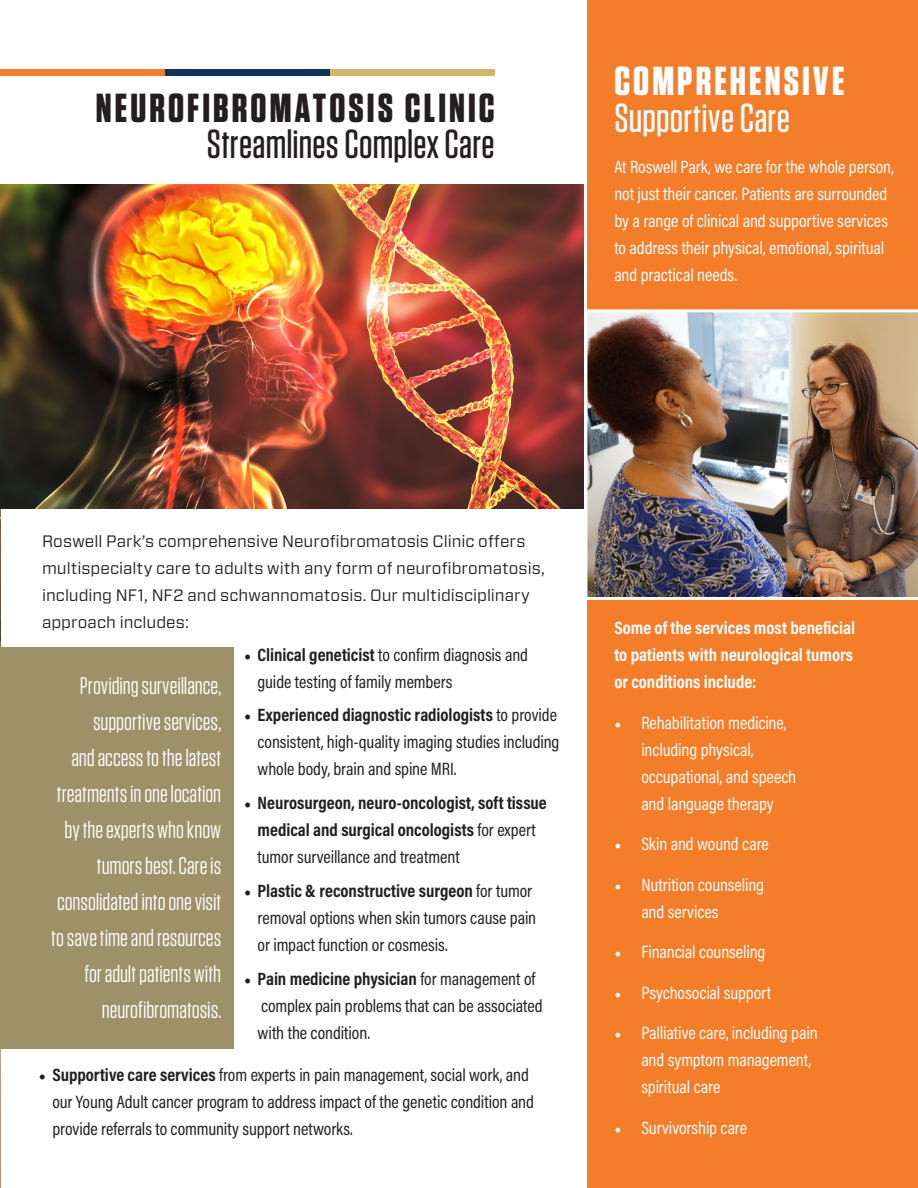
<style>
.page{position:relative;width:918px;height:1188px;background:#fff}
.page>*{position:absolute;margin:0;border:0;box-sizing:border-box;transform-origin:0 0}
.t1{font:700 40.5px/36px "Tungsten";letter-spacing:.075em;color:#231f20;text-align:right}
.t2{font:500 40.5px/37.5px "Tungsten";letter-spacing:.005em;color:#fff}
.t3{font:24px/36px "Tungsten";color:#fff;text-align:right}
.t4{font:18px/27px "Acumin Pro Cond";letter-spacing:-.005em;color:#231f20}
.t5{font:18px/27px "Acumin Pro Cond";letter-spacing:-.005em;color:#fff}
.t6{font:700 18px/27px "Acumin Pro Cond";color:#231f20}
.t7{font:700 18px/27px "Acumin Pro Cond";color:#fff;text-align:justify}
.t8{font:16.5px/27px "Forza";color:#231f20}
.s1{font-weight:500}
.s2{font-weight:700}
.s3{font-family:"Minion Pro";font-weight:700}
.s4{font-family:"Minion Pro"}
.s5{font-weight:400}
</style>
<div class="page">
<div style="left:587px;top:0;width:331px;height:1188px;background:#f47d2a"></div>
<img style="left:0;top:1049px;width:1px;height:139px">
<img style="left:0;top:338px;width:1px;height:309px">
<img style="left:587px;top:309px;width:331px;height:291px">
<div style="left:0;top:647px;width:233px;height:402px;background:#9e916a"></div>
<img style="left:1px;top:185px;width:583px;height:323px">
<div style="left:0;top:70px;width:165px;height:6px;background:#f47d2a"></div>
<div style="left:165px;top:70px;width:165px;height:6px;background:#12335a"></div>
<div style="left:330px;top:70px;width:165px;height:6px;background:#d4b46b"></div>
<p class="t1" style="left:96px;top:91px;width:400px">NEUROFIBROMATOSIS CLINIC<br><span class="s1">Streamlines Complex Care</span></p>
<p class="t2" style="left:614px;top:63px;width:232px"><span class="s2">COMPREHENSIVE<br></span>Supportive Care</p>
<p class="t5" style="left:614px;top:153px;width:281px">At Roswell Park, we care for the whole person, not just their cancer. Patients are surrounded by a range of clinical and supportive services to address their physical, emotional, spiritual and practical needs.</p>
<p class="t8" style="left:42px;top:527px;width:504px">Roswell Park’s comprehensive Neurofibromatosis Clinic offers multispecialty care to adults with any form of neurofibromatosis, including NF1, NF2 and schwannomatosis. Our multidisciplinary approach includes:</p>
<p class="t4" style="left:258px;top:641px;width:272px;text-indent:-14px"><span class="s3">•</span> <span class="s2">Clinical geneticist</span> to confirm diagnosis and guide testing of family members</p>
<p class="t4" style="left:258px;top:701px;width:303px;text-indent:-14px"><span class="s3">•</span> <span class="s2">Experienced diagnostic radiologists</span> to provide consistent, high-quality imaging studies including whole body, brain and spine MRI.</p>
<p class="t6" style="left:258px;top:789px;width:291px;text-indent:-14px"><span class="s4">•</span> Neurosurgeon, neuro-oncologist, soft tissue medical and surgical oncologists <span class="s5">for expert tumor surveillance and treatment</span></p>
<p class="t4" style="left:258px;top:877px;width:280px;text-indent:-14px"><span class="s3">•</span> <span class="s2">Plastic &amp; reconstructive surgeon</span> for tumor removal options when skin tumors cause pain or impact function or cosmesis.</p>
<p class="t4" style="left:258px;top:965px;width:287px;text-indent:-14px"><span class="s3">•</span> <span class="s2">Pain medicine physician</span> for management of complex pain problems that can be associated with the condition.</p>
<p class="t3" style="left:51px;top:668px;width:172px">Providing surveillance, supportive services,<br>and access to the latest treatments in one location by the experts who know tumors best. Care is consolidated into one visit to save time and resources for adult patients with neurofibromatosis.</p>
<p class="t4" style="left:52px;top:1061px;width:483px;text-indent:-13px"><span class="s3">•</span> <span class="s2">Supportive care services</span> from experts in pain management, social work, and our Young Adult cancer program to address impact of the genetic condition and provide referrals to community support networks.</p>
<p class="t7" style="left:614px;top:614px;width:242px">Some of the services most beneficial to patients with neurological tumors or conditions include:</p>
<p class="t5" style="left:641px;top:709px;width:156px;text-indent:-27px"><span class="s4">•</span> Rehabilitation medicine, including physical, occupational, and speech and language therapy</p>
<p class="t5" style="left:614px;top:830px;width:156px"><span class="s4">•</span> Skin and wound care</p>
<p class="t5" style="left:641px;top:871px;width:124px;text-indent:-27px"><span class="s4">•</span> Nutrition counseling and services</p>
<p class="t5" style="left:614px;top:938px;width:153px"><span class="s4">•</span> Financial counseling</p>
<p class="t5" style="left:614px;top:979px;width:158px"><span class="s4">•</span> Psychosocial support</p>
<p class="t5" style="left:641px;top:1019px;width:178px;text-indent:-27px"><span class="s4">•</span> Palliative care, including pain and symptom management, spiritual care</p>
<p class="t5" style="left:614px;top:1114px;width:134px"><span class="s4">•</span> Survivorship care</p>
</div>
